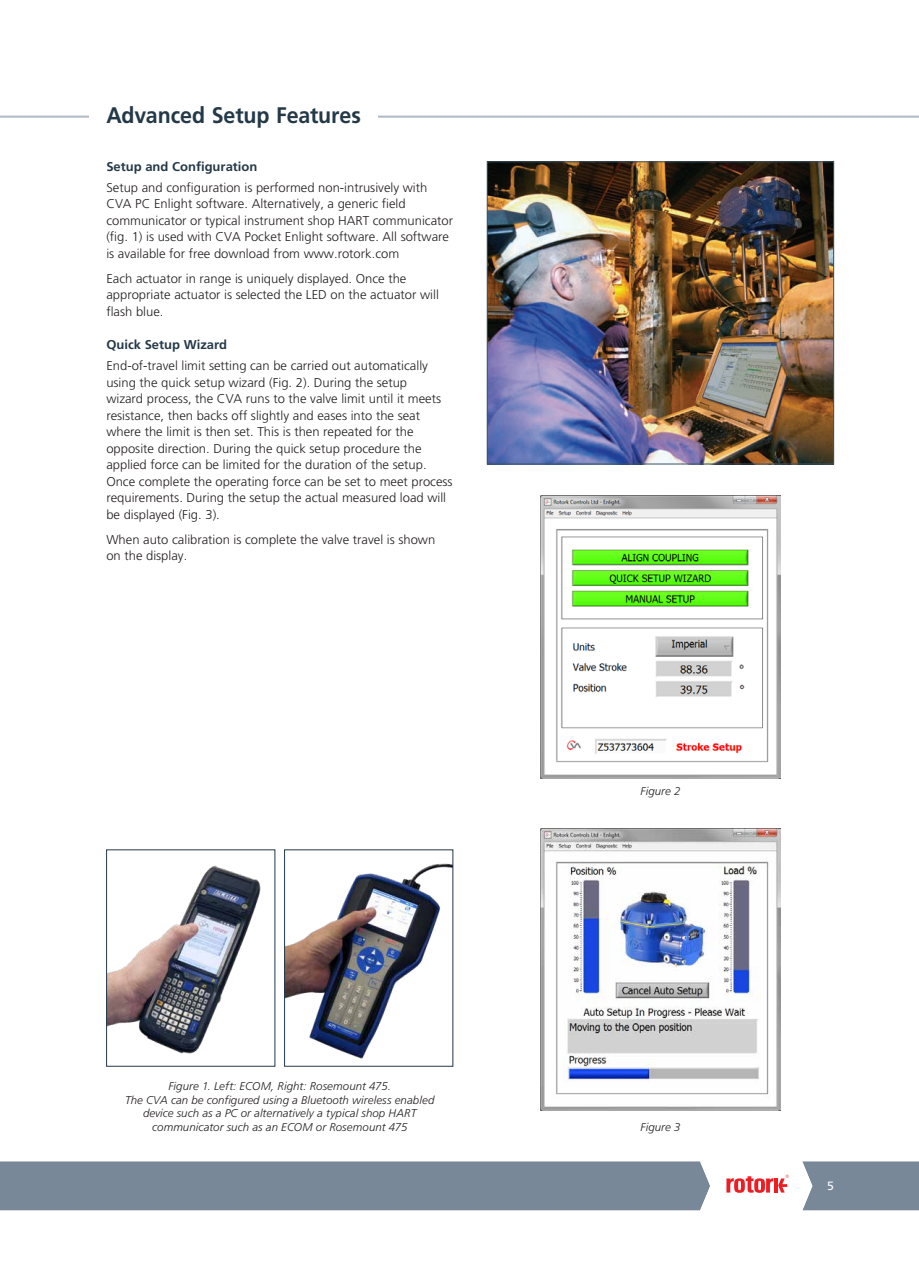
<style>
.page{position:relative;width:919px;height:1263px;background:#fff}
.page>*{position:absolute;margin:0;border:0;box-sizing:border-box;transform-origin:0 0}
.t1{font:700 22.5px "Frutiger LT Std";letter-spacing:-.005em;color:#243948;scale:.95 1}
.t2{font:300 12.75px/16.5px "Frutiger LT Std";color:#231f20}
.t3{font:700 12.75px "Frutiger LT Std";color:#243948}
.t4{font:12px "Frutiger LT Std";color:#fff}
.t5{font:italic 300 11.25px/13.5px "Frutiger LT Std";letter-spacing:.005em;color:#231f20;text-align:center}
</style>
<div class="page">
<svg style="left:0;top:1161px;width:918px;height:49px;background:#8793a1"></svg>
<hr style="left:0;top:116px;width:918px;height:2px;background:#b2bbc6">
<div style="left:89px;top:106px;width:289px;height:17px;background:#fff"></div>
<img style="left:108px;top:865px;width:153px;height:189px">
<img style="left:286px;top:863px;width:165px;height:196px">
<div style="left:284px;top:850px;width:169px;height:216px;border:1px solid #243948"></div>
<img style="left:489px;top:164px;width:342px;height:298px">
<div style="left:487px;top:162px;width:346px;height:302px;border:1px solid #3b5566"></div>
<img style="left:540px;top:496px;width:240px;height:282px">
<img style="left:540px;top:828px;width:240px;height:283px">
<h1 class="t1" style="left:106px;top:102px;width:269px">Advanced Setup Features</h1>
<p class="t3" style="left:106px;top:159px;width:153px">Setup and Configuration</p>
<p class="t2" style="left:106px;top:179px;width:348px">Setup and configuration is performed non-intrusively with CVA PC Enlight software. Alternatively, a generic field communicator or typical instrument shop HART communicator (fig. 1) is used with CVA Pocket Enlight software. All software is available for free download from www.rotork.com</p>
<p class="t2" style="left:106px;top:270px;width:334px">Each actuator in range is uniquely displayed. Once the appropriate actuator is selected the LED on the actuator will flash blue.</p>
<p class="t3" style="left:106px;top:337px;width:122px">Quick Setup Wizard</p>
<p class="t2" style="left:106px;top:358px;width:348px">End-of-travel limit setting can be carried out automatically using the quick setup wizard (Fig. 2). During the setup<br>wizard process, the CVA runs to the valve limit until it meets resistance, then backs off slightly and eases into the seat where the limit is then set. This is then repeated for the opposite direction. During the quick setup procedure the applied force can be limited for the duration of the setup.<br>Once complete the operating force can be set to meet process requirements. During the setup the actual measured load will be displayed (Fig. 3).</p>
<p class="t2" style="left:106px;top:531px;width:330px">When auto calibration is complete the valve travel is shown on the display.</p>
<p class="t5" style="left:125px;top:1080px;width:311px">Figure 1. Left: ECOM, Right: Rosemount 475.<br>The CVA can be configured using a Bluetooth wireless enabled device such as a PC or alternatively a typical shop HART communicator such as an ECOM or Rosemount 475</p>
<p class="t5" style="left:640px;top:785px;width:42px">Figure 2</p>
<p class="t5" style="left:640px;top:1120px;width:42px">Figure 3</p>
<p class="t4" style="left:827px;top:1179px;width:8px">5</p>
</div>
